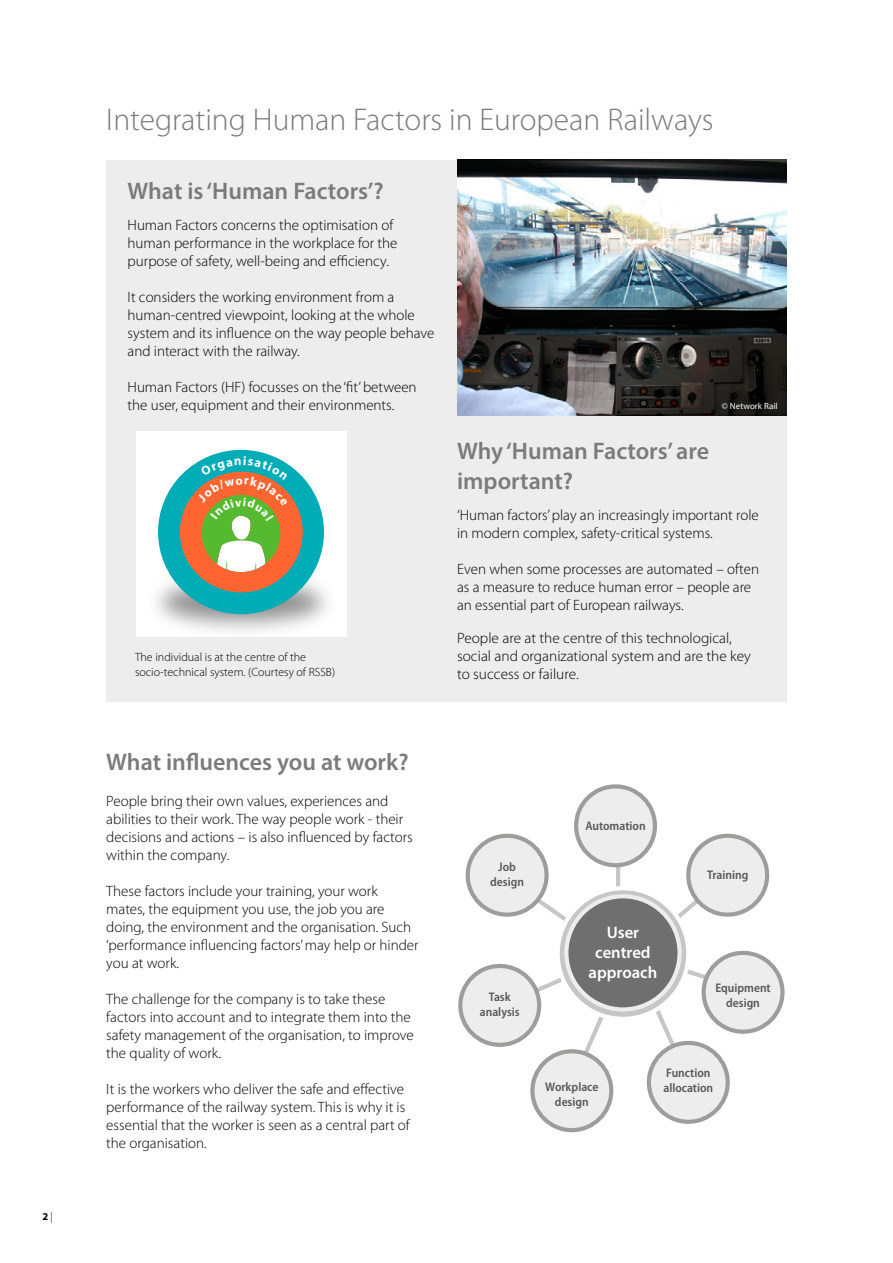
<style>
.page{position:relative;width:893px;height:1263px;background:#fff}
.page>*{position:absolute;margin:0;border:0;box-sizing:border-box;transform-origin:0 0}
.t1{font:300 31.5px "Myriad Pro";color:#7c7b7b}
.t2{font:600 24px/30px "Myriad Pro";color:#7c7b7b}
.t3{font:600 16.65px/20px "Myriad Pro";color:#fff;text-align:center}
.t4{font:300 15px/18px "Myriad Pro";color:#000}
.t5{font:600 semi-condensed 12.45px/15px "Myriad Pro";color:#575756;text-align:center}
.t6{font:300 12px/15px "Myriad Pro";color:#000}
.t7{font:700 10.5px "Myriad Pro";color:#000}
.t8{font:9px "Myriad Pro";color:#fff}
.s1{font-weight:300}
</style>
<div class="page">
<svg style="left:527px;top:892px;width:39px;height:29px"></svg>
<svg style="left:527px;top:974px;width:85px;height:105px"></svg>
<svg style="left:647px;top:961px;width:77px;height:113px"></svg>
<svg style="left:678px;top:882px;width:33px;height:36px"></svg>
<hr style="left:616px;top:850px;width:4px;height:61px;background:#c6c6c6">
<div style="left:532px;top:1051px;width:79px;height:79px;background:#ededed;border-radius:50%"></div>
<div style="left:530px;top:1049px;width:83px;height:83px;border:4px solid #9d9d9c;border-radius:50%"></div>
<div style="left:460px;top:966px;width:79px;height:79px;background:#ededed;border-radius:50%"></div>
<div style="left:458px;top:964px;width:83px;height:83px;border:4px solid #9d9d9c;border-radius:50%"></div>
<div style="left:468px;top:836px;width:79px;height:79px;background:#ededed;border-radius:50%"></div>
<div style="left:466px;top:834px;width:83px;height:83px;border:4px solid #9d9d9c;border-radius:50%"></div>
<svg style="left:558px;top:888px;width:130px;height:131px;fill:#c6c6c6"></svg>
<div style="left:556px;top:886px;width:134px;height:135px;border:4px solid #fff;border-radius:50%"></div>
<div style="left:566px;top:896px;width:114px;height:113px;background:#706f6f;border-radius:50%"></div>
<div style="left:564px;top:894px;width:118px;height:117px;border:4px solid #ededed;border-radius:50%"></div>
<div style="left:576px;top:786px;width:79px;height:79px;background:#ededed;border-radius:50%"></div>
<div style="left:574px;top:784px;width:83px;height:83px;border:4px solid #9d9d9c;border-radius:50%"></div>
<div style="left:688px;top:836px;width:79px;height:79px;background:#ededed;border-radius:50%"></div>
<div style="left:686px;top:834px;width:83px;height:83px;border:4px solid #9d9d9c;border-radius:50%"></div>
<div style="left:704px;top:953px;width:78px;height:79px;background:#ededed;border-radius:50%"></div>
<div style="left:702px;top:951px;width:82px;height:83px;border:4px solid #9d9d9c;border-radius:50%"></div>
<div style="left:649px;top:1043px;width:79px;height:79px;background:#ededed;border-radius:50%"></div>
<div style="left:647px;top:1041px;width:83px;height:83px;border:4px solid #9d9d9c;border-radius:50%"></div>
<div style="left:106px;top:160px;width:681px;height:542px;background:#ededed"></div>
<div style="left:136px;top:431px;width:211px;height:206px;background:#fff"></div>
<img style="left:457px;top:160px;width:329px;height:256px">
<svg style="left:158px;top:450px;width:166px;height:164px"></svg>
<p class="t7" style="left:43px;top:1210px;width:12px">2 <span class="s1">|</span></p>
<h1 class="t1" style="left:106px;top:100px;width:609px">Integrating Human Factors in European Railways</h1>
<h2 class="t2" style="left:128px;top:175px;width:258px">What is ‘Human Factors’?</h2>
<p class="t4" style="left:128px;top:216px;width:271px">Human Factors concerns the optimisation of human performance in the workplace for the purpose of safety, well-being and efficiency.</p>
<p class="t4" style="left:128px;top:288px;width:308px">It considers the working environment from a human-centred viewpoint, looking at the whole system and its influence on the way people behave and interact with the railway.</p>
<p class="t4" style="left:128px;top:378px;width:291px">Human Factors (HF) focusses on the ‘fit’ between the user, equipment and their environments.</p>
<p class="t8" style="left:722px;top:400px;width:57px">© Network Rail</p>
<p class="t6" style="left:135px;top:649px;width:202px">The individual is at the centre of the socio-technical system. (Courtesy of RSSB)</p>
<h2 class="t2" style="left:106px;top:746px;width:304px">What influences you at work?</h2>
<p class="t4" style="left:106px;top:792px;width:308px">People bring their own values, experiences and abilities to their work. The way people work - their decisions and actions – is also influenced by factors within the company.</p>
<p class="t4" style="left:106px;top:882px;width:314px">These factors include your training, your work mates, the equipment you use, the job you are doing, the environment and the organisation. Such ‘performance influencing factors’ may help or hinder you at work.</p>
<p class="t4" style="left:106px;top:990px;width:309px">The challenge for the company is to take these factors into account and to integrate them into the safety management of the organisation, to improve the quality of work.</p>
<p class="t4" style="left:106px;top:1080px;width:305px">It is the workers who deliver the safe and effective performance of the railway system. This is why it is essential that the worker is seen as a central part of the organisation.</p>
<h2 class="t2" style="left:457px;top:436px;width:254px">Why ‘Human Factors’ are important?</h2>
<p class="t4" style="left:457px;top:506px;width:303px">‘Human factors’ play an increasingly important role in modern complex, safety-critical systems.</p>
<p class="t4" style="left:457px;top:560px;width:303px">Even when some processes are automated – often as a measure to reduce human error – people are an essential part of European railways.</p>
<p class="t4" style="left:457px;top:629px;width:295px">People are at the centre of this technological, social and organizational system and are the key to success or failure.</p>
<p class="t5" style="left:490px;top:859px;width:35px">Job design</p>
<p class="t5" style="left:480px;top:989px;width:41px">Task analysis</p>
<p class="t5" style="left:585px;top:818px;width:62px">Automation</p>
<p class="t3" style="left:589px;top:922px;width:70px">User centred approach</p>
<p class="t5" style="left:707px;top:867px;width:43px">Training</p>
<p class="t5" style="left:715px;top:980px;width:57px">Equipment design</p>
<p class="t5" style="left:545px;top:1079px;width:55px">Workplace design</p>
<p class="t5" style="left:663px;top:1065px;width:51px;text-align:left">Function allocation</p>
</div>
